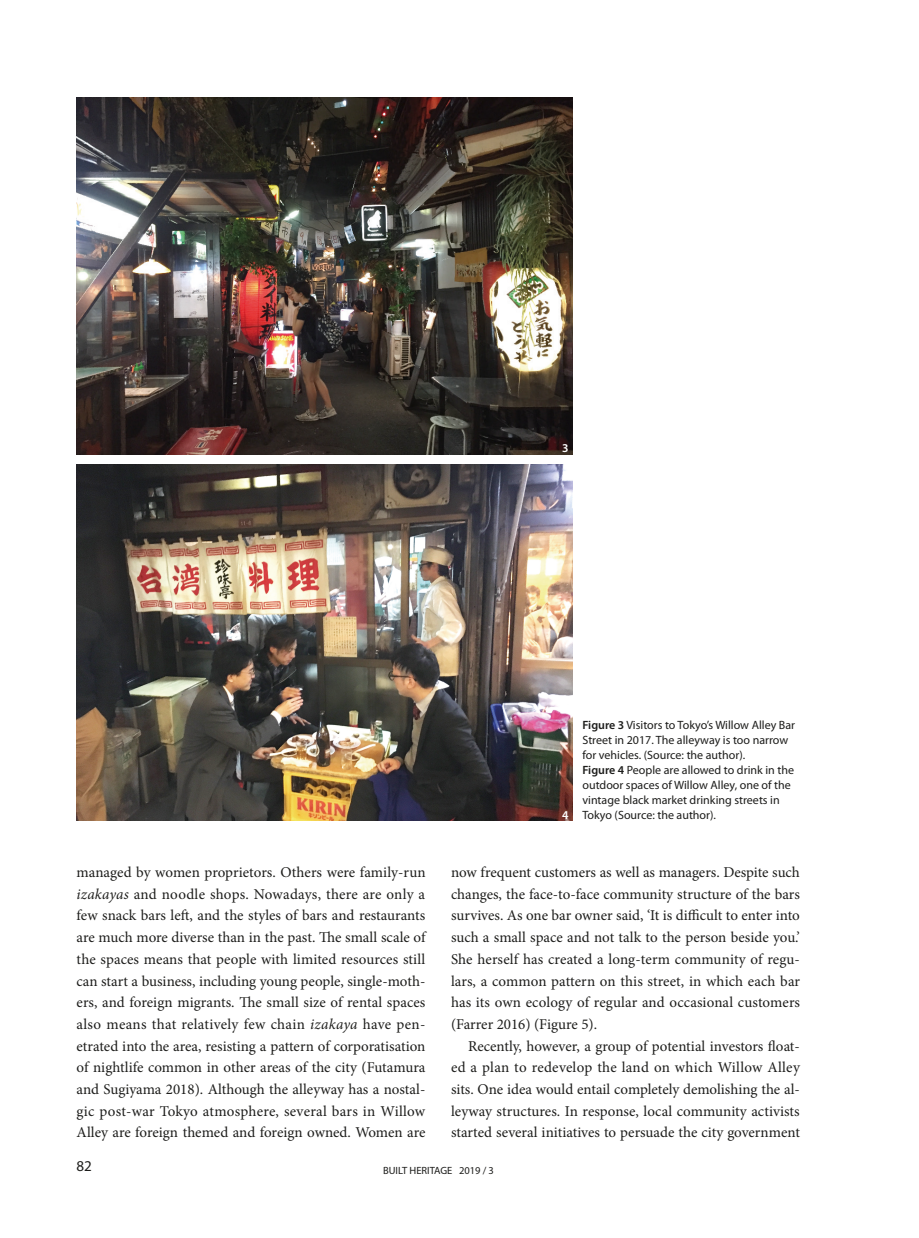
<style>
.page{position:relative;width:919px;height:1238px;background:#fff}
.page>*{position:absolute;margin:0;border:0;box-sizing:border-box;transform-origin:0 0}
.正文{font:15px/21.8px "Minion Pro";color:#1d1d1b;text-align:justify}
.t1{font:15px "Myriad Pro";color:#1d1d1b}
.图表注{font:12px/15px "Myriad Pro";color:#1d1d1b}
.Abstract{font:600 12px "Myriad Pro";color:#fff}
.t2{font:10.5px "Myriad Pro";color:#1d1d1b}
.s1{font-weight:600}
.s2{font-style:italic}
</style>
<div class="page">
<img style="left:77px;top:464px;width:495px;height:356px">
<img style="left:77px;top:98px;width:495px;height:356px">
<p class="Abstract" style="left:562px;top:440px;width:8px">3</p>
<p class="Abstract" style="left:562px;top:806px;width:8px">4</p>
<p class="图表注" style="left:582px;top:716px;width:214px"><span class="s1">Figure 3</span> Visitors to Tokyo’s Willow Alley Bar<br>Street in 2017. The alleyway is too narrow for vehicles. (Source: the author).</p>
<p class="图表注" style="left:582px;top:761px;width:213px"><span class="s1">Figure 4</span> People are allowed to drink in the outdoor spaces of Willow Alley, one of the vintage black market drinking streets in Tokyo (Source: the author).</p>
<p class="正文" style="left:77px;top:861px;width:350px">managed by women proprietors. Others were family-run <span class="s2">izakayas</span> and noodle shops. Nowadays, there are only a few snack bars left, and the styles of bars and restaurants are much more diverse than in the past. The small scale of the spaces means that people with limited resources still can start a business, including young people, single-moth&shy;ers, and foreign migrants. The small size of rental spaces also means that relatively few chain <span class="s2">izakaya</span> have pen&shy;etrated into the area, resisting a pattern of corporatisation of nightlife common in other areas of the city (Futamura and Sugiyama 2018). Although the alleyway has a nostal&shy;gic post-war Tokyo atmosphere, several bars in Willow Alley are foreign themed and foreign owned. Women are</p>
<p class="正文" style="left:451px;top:861px;width:350px">now frequent customers as well as managers. Despite such changes, the face-to-face community structure of the bars survives. As one bar owner said, ‘It is difficult to enter into such a small space and not talk to the person beside you.’ She herself has created a long-term community of regu&shy;lars, a common pattern on this street, in which each bar has its own ecology of regular and occasional customers (Farrer 2016) (Figure 5).</p>
<p class="正文" style="left:451px;top:1034px;width:350px;text-indent:17px">Recently, however, a group of potential investors float&shy;ed a plan to redevelop the land on which Willow Alley sits. One idea would entail completely demolishing the al&shy;leyway structures. In response, local community activists started several initiatives to persuade the city government</p>
<p class="t1" style="left:77px;top:1156px;width:17px">82</p>
<p class="t2" style="left:383px;top:1163px;width:112px">BUILT HERITAGE 2019 / 3</p>
</div>
